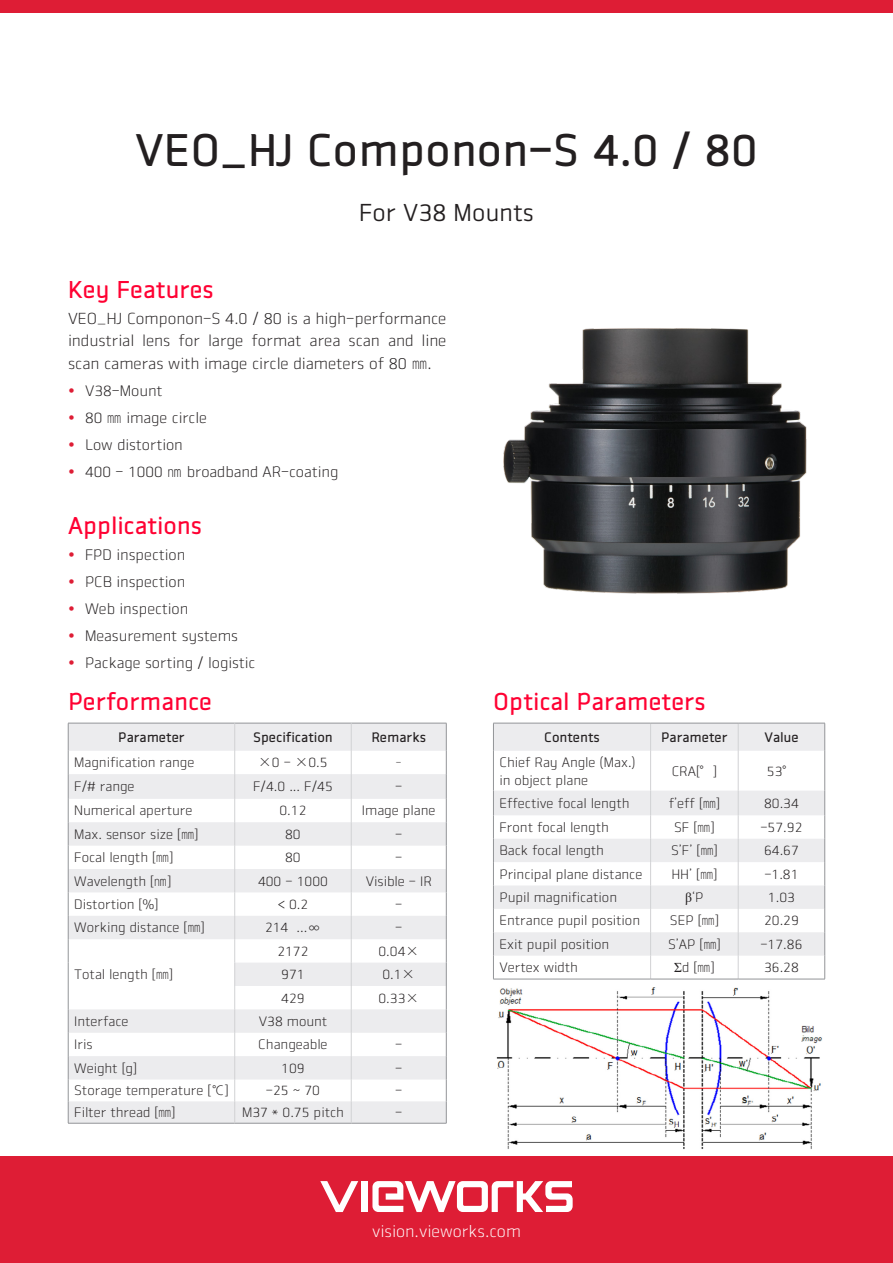
<style>
.page{position:relative;width:893px;height:1263px;background:#fff}
.page>*{position:absolute;margin:0;border:0;box-sizing:border-box;transform-origin:0 0}
.Main_Title{font:45px "Vieworks B";color:#231f20}
.t1{font:24px "Vieworks B";color:#ff0032}
.Main_Title-2{font:24px "Vieworks M";color:#231f20}
.t2{font:16.5px "Vieworks L";color:#fff}
.Product_Description{font:15.75px/22.5px "Vieworks L";color:#231f20;text-align:justify}
.t3{font:15px "Vieworks L";color:#231f20}
.Table_Body{font:13.5px "Vieworks L";color:#231f20}
.TB_Multi-Line{font:13.5px "Vieworks L";color:#231f20}
.Table_Body-2{font:13.5px "Vieworks B";color:#231f20}
.Table_Body_tab{font:13.5px "Vieworks L";color:#231f20}
.Table_Body-3{font:10.5px "Vieworks L";color:#231f20}
.s1{font-family:"Times New Roman"}
</style>
<div class="page">
<div style="left:0;top:1157px;width:893px;height:106px;background:#de1d35"></div>
<div style="left:0;top:0;width:893px;height:13px;background:#de1d35"></div>
<div style="left:362px;top:1181px;width:6px;height:31px;background:#fff"></div>
<svg style="left:372px;top:1181px;width:201px;height:31px"></svg>
<svg style="left:320px;top:1181px;width:38px;height:31px"></svg>
<svg style="left:69px;top:724px;width:377px;height:399px;fill:#f0f0f2"></svg>
<hr style="left:68px;top:723px;width:167px;height:1px;background:#939598">
<hr style="left:235px;top:723px;width:116px;height:1px;background:#939598">
<hr style="left:351px;top:723px;width:95px;height:1px;background:#939598">
<svg style="left:68px;top:723px;width:1px;height:400px"></svg>
<svg style="left:446px;top:723px;width:1px;height:400px"></svg>
<hr style="left:68px;top:1123px;width:167px;height:1px;background:#939598">
<hr style="left:235px;top:1123px;width:116px;height:1px;background:#939598">
<hr style="left:351px;top:1123px;width:95px;height:1px;background:#939598">
<svg style="left:234px;top:723px;width:1px;height:400px"></svg>
<svg style="left:351px;top:723px;width:1px;height:400px"></svg>
<img style="left:496px;top:987px;width:327px;height:162px">
<svg style="left:494px;top:724px;width:330px;height:232px;fill:#ececee"></svg>
<svg style="left:493px;top:791px;width:1px;height:188px"></svg>
<svg style="left:824px;top:791px;width:1px;height:188px"></svg>
<hr style="left:493px;top:751px;width:1px;height:40px;background:#939598">
<hr style="left:824px;top:751px;width:1px;height:40px;background:#939598">
<svg style="left:650px;top:724px;width:1px;height:27px"></svg>
<svg style="left:738px;top:724px;width:1px;height:27px"></svg>
<hr style="left:650px;top:751px;width:1px;height:40px;background:#d1d2d4">
<hr style="left:738px;top:751px;width:1px;height:40px;background:#d1d2d4">
<svg style="left:650px;top:791px;width:1px;height:188px"></svg>
<svg style="left:738px;top:791px;width:1px;height:188px"></svg>
<hr style="left:493px;top:723px;width:158px;height:1px;background:#939598">
<svg style="left:493px;top:723px;width:1px;height:28px"></svg>
<hr style="left:651px;top:723px;width:87px;height:1px;background:#939598">
<hr style="left:738px;top:723px;width:87px;height:1px;background:#939598">
<svg style="left:824px;top:723px;width:1px;height:28px"></svg>
<hr style="left:493px;top:979px;width:158px;height:1px;background:#939598">
<hr style="left:651px;top:979px;width:87px;height:1px;background:#939598">
<hr style="left:738px;top:979px;width:87px;height:1px;background:#939598">
<img style="left:503px;top:328px;width:304px;height:266px">
<p class="Main_Title" style="left:135px;top:124px;width:624px">VEO_HJ Componon-S 4.0 / 80</p>
<p class="Main_Title-2" style="left:359px;top:198px;width:176px">For V38 Mounts</p>
<p class="t1" style="left:68px;top:275px;width:147px">Key Features</p>
<p class="Product_Description" style="left:68px;top:307px;width:380px">VEO_HJ Componon-S 4.0 / 80 is a high-performance industrial lens for large format area scan and line scan cameras with image circle diameters of 80 ㎜.</p>
<p class="t3" style="left:85px;top:382px;width:79px">V38-Mount</p>
<p class="t3" style="left:85px;top:409px;width:123px">80 ㎜ image circle</p>
<p class="t3" style="left:85px;top:436px;width:99px">Low distortion</p>
<p class="t3" style="left:85px;top:463px;width:255px">400 - 1000 ㎚ broadband AR-coating</p>
<p class="t1" style="left:68px;top:512px;width:136px">Applications</p>
<p class="t3" style="left:85px;top:546px;width:102px">FPD inspection</p>
<p class="t3" style="left:85px;top:573px;width:102px">PCB inspection</p>
<p class="t3" style="left:85px;top:600px;width:105px">Web inspection</p>
<p class="t3" style="left:85px;top:627px;width:154px">Measurement systems</p>
<p class="t3" style="left:85px;top:654px;width:172px">Package sorting / logistic</p>
<p class="t1" style="left:68px;top:687px;width:145px">Performance</p>
<p class="Table_Body-2" style="left:118px;top:729px;width:68px">Parameter</p>
<p class="Table_Body-2" style="left:253px;top:729px;width:81px">Specification</p>
<p class="Table_Body-2" style="left:371px;top:729px;width:56px">Remarks</p>
<p class="Table_Body" style="left:74px;top:755px;width:122px">Magnification range</p>
<p class="Table_Body" style="left:258px;top:755px;width:71px">×0 - ×0.5</p>
<p class="Table_Body-3" style="left:396px;top:757px;width:7px">-</p>
<p class="Table_Body" style="left:74px;top:779px;width:62px">F/# range</p>
<p class="Table_Body" style="left:253px;top:779px;width:81px">F/4.0 ... F/45</p>
<p class="Table_Body" style="left:395px;top:779px;width:9px">-</p>
<p class="TB_Multi-Line" style="left:74px;top:803px;width:120px">Numerical aperture</p>
<p class="Table_Body" style="left:279px;top:803px;width:29px">0.12</p>
<p class="Table_Body" style="left:362px;top:803px;width:75px">Image plane</p>
<p class="Table_Body" style="left:74px;top:826px;width:126px">Max. sensor size [㎜]</p>
<p class="Table_Body" style="left:285px;top:826px;width:17px">80</p>
<p class="Table_Body" style="left:395px;top:826px;width:9px">-</p>
<p class="Table_Body" style="left:74px;top:850px;width:101px">Focal length [㎜]</p>
<p class="Table_Body" style="left:285px;top:850px;width:17px">80</p>
<p class="Table_Body" style="left:395px;top:850px;width:9px">-</p>
<p class="Table_Body" style="left:74px;top:873px;width:99px">Wavelength [㎚]</p>
<p class="TB_Multi-Line" style="left:258px;top:873px;width:71px">400 - 1000</p>
<p class="TB_Multi-Line" style="left:366px;top:873px;width:68px">Visible - IR</p>
<p class="Table_Body" style="left:74px;top:896px;width:86px">Distortion [%]</p>
<p class="Table_Body_tab" style="left:278px;top:896px;width:32px">&lt; 0.2</p>
<p class="Table_Body_tab" style="left:395px;top:896px;width:9px">-</p>
<p class="Table_Body" style="left:74px;top:920px;width:132px">Working distance [㎜]</p>
<p class="Table_Body" style="left:265px;top:920px;width:57px">214 ...∞</p>
<p class="Table_Body_tab" style="left:395px;top:920px;width:9px">-</p>
<p class="TB_Multi-Line" style="left:74px;top:967px;width:100px">Total length [㎜]</p>
<p class="Table_Body" style="left:277px;top:943px;width:33px">2172</p>
<p class="Table_Body" style="left:378px;top:943px;width:42px">0.04×</p>
<p class="Table_Body" style="left:281px;top:967px;width:25px">971</p>
<p class="Table_Body" style="left:382px;top:967px;width:34px">0.1×</p>
<p class="Table_Body_tab" style="left:281px;top:990px;width:25px">429</p>
<p class="Table_Body_tab" style="left:378px;top:990px;width:42px">0.33×</p>
<p class="TB_Multi-Line" style="left:74px;top:1013px;width:56px">Interface</p>
<p class="Table_Body" style="left:259px;top:1013px;width:70px">V38 mount</p>
<p class="TB_Multi-Line" style="left:74px;top:1037px;width:20px">Iris</p>
<p class="Table_Body" style="left:258px;top:1037px;width:71px">Changeable</p>
<p class="Table_Body" style="left:395px;top:1037px;width:9px">-</p>
<p class="Table_Body" style="left:74px;top:1060px;width:64px">Weight [g]</p>
<p class="Table_Body" style="left:281px;top:1060px;width:25px">109</p>
<p class="Table_Body" style="left:395px;top:1060px;width:9px">-</p>
<p class="Table_Body" style="left:74px;top:1083px;width:156px">Storage temperature [℃]</p>
<p class="Table_Body" style="left:266px;top:1083px;width:55px">-25 ~ 70</p>
<p class="Table_Body" style="left:395px;top:1083px;width:9px">-</p>
<p class="Table_Body" style="left:74px;top:1105px;width:103px">Filter thread [㎜]</p>
<p class="Table_Body" style="left:242px;top:1105px;width:103px">M37 * 0.75 pitch</p>
<p class="Table_Body" style="left:395px;top:1105px;width:9px">-</p>
<p class="t1" style="left:493px;top:687px;width:214px">Optical Parameters</p>
<p class="Table_Body-2" style="left:544px;top:729px;width:57px">Contents</p>
<p class="Table_Body-2" style="left:661px;top:729px;width:68px">Parameter</p>
<p class="Table_Body-2" style="left:764px;top:729px;width:36px">Value</p>
<p class="Table_Body" style="left:499px;top:754px;width:138px">Chief Ray Angle (Max.)</p>
<p class="Table_Body" style="left:499px;top:772px;width:90px">in object plane</p>
<p class="Table_Body" style="left:672px;top:763px;width:47px">CRA[°]</p>
<p class="Table_Body" style="left:767px;top:763px;width:31px">53°</p>
<p class="Table_Body" style="left:499px;top:795px;width:132px">Effective focal length</p>
<p class="Table_Body" style="left:669px;top:795px;width:53px">f’eff [㎜]</p>
<p class="Table_Body" style="left:764px;top:795px;width:36px">80.34</p>
<p class="TB_Multi-Line" style="left:499px;top:819px;width:111px">Front focal length</p>
<p class="Table_Body" style="left:674px;top:819px;width:42px">SF [㎜]</p>
<p class="Table_Body" style="left:760px;top:819px;width:44px">-57.92</p>
<p class="TB_Multi-Line" style="left:499px;top:843px;width:106px">Back focal length</p>
<p class="Table_Body" style="left:671px;top:843px;width:48px">S’F’ [㎜]</p>
<p class="Table_Body" style="left:764px;top:843px;width:36px">64.67</p>
<p class="Table_Body" style="left:499px;top:866px;width:144px">Principal plane distance</p>
<p class="Table_Body" style="left:671px;top:866px;width:47px">HH’ [㎜]</p>
<p class="Table_Body" style="left:764px;top:866px;width:36px">-1.81</p>
<p class="Table_Body" style="left:499px;top:890px;width:119px">Pupil magnification</p>
<p class="Table_Body" style="left:685px;top:890px;width:20px"><span class="s1">β</span>‘P</p>
<p class="TB_Multi-Line" style="left:768px;top:890px;width:29px">1.03</p>
<p class="Table_Body" style="left:499px;top:913px;width:142px">Entrance pupil position</p>
<p class="Table_Body" style="left:670px;top:913px;width:50px">SEP [㎜]</p>
<p class="Table_Body_tab" style="left:764px;top:913px;width:36px">20.29</p>
<p class="Table_Body" style="left:499px;top:936px;width:111px">Exit pupil position</p>
<p class="Table_Body" style="left:668px;top:936px;width:54px">S’AP [㎜]</p>
<p class="Table_Body" style="left:760px;top:936px;width:44px">-17.86</p>
<p class="Table_Body" style="left:499px;top:960px;width:80px">Vertex width</p>
<p class="Table_Body" style="left:674px;top:960px;width:42px"><span class="s1">Σ</span>d [㎜]</p>
<p class="Table_Body" style="left:764px;top:960px;width:36px">36.28</p>
<p class="t2" style="left:372px;top:1221px;width:150px">vision.vieworks.com</p>
</div>
